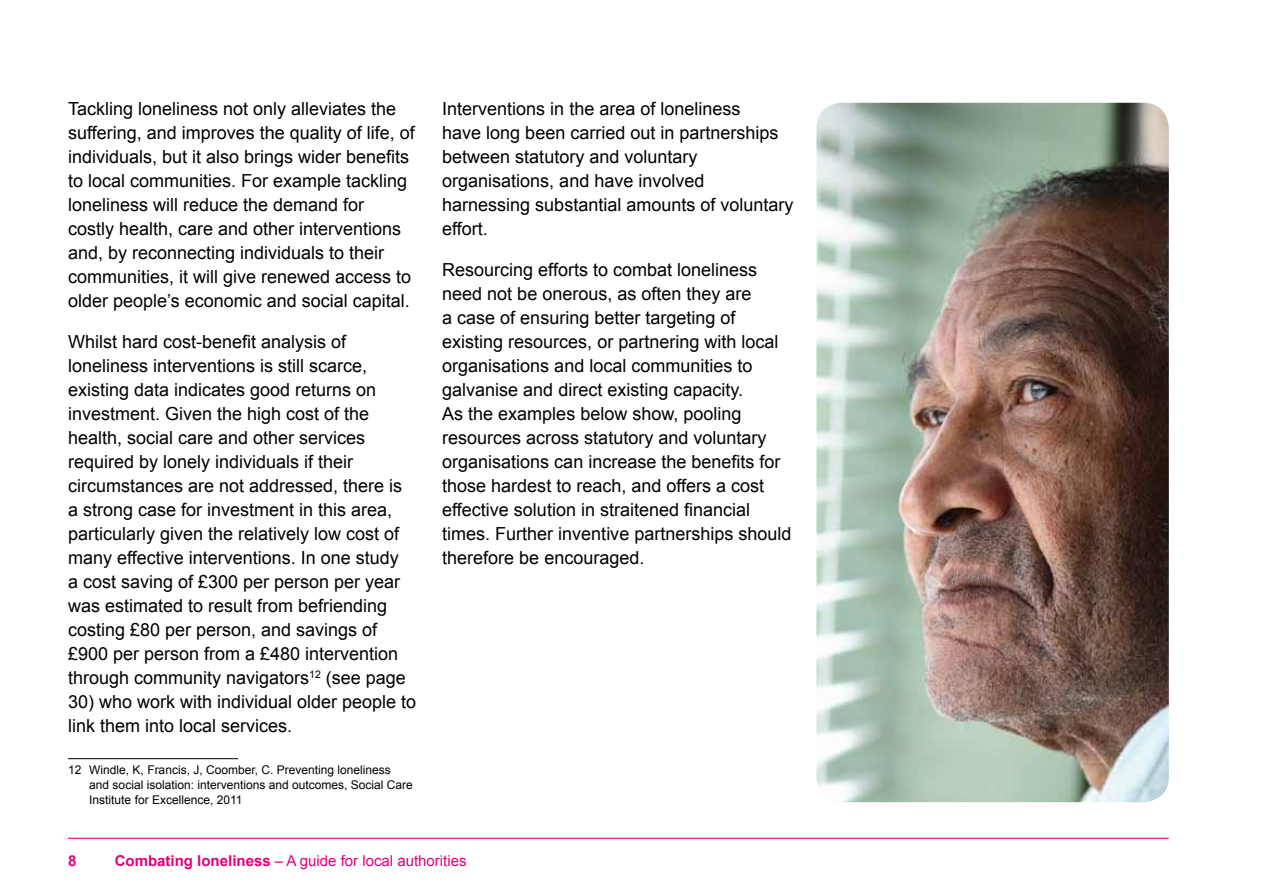
<style>
.page{position:relative;width:1263px;height:893px;background:#fff}
.page>*{position:absolute;margin:0;border:0;box-sizing:border-box;transform-origin:0 0}
.t1{font:18px/24px "Arial";color:#000}
.t2{font:15px "Arial";color:#e20177}
.t3{font:700 15px "Arial";color:#e20177}
.t4{font:12px/15px "Arial";color:#000}
.s1{font-weight:700}
</style>
<div class="page">
<hr style="left:68px;top:838px;width:1101px;height:1px;background:#e20177">
<hr style="left:68px;top:758px;width:170px;height:1px;background:#000">
<img style="left:816px;top:103px;width:353px;height:699px">
<p class="t1" style="left:68px;top:97px;width:348px">Tackling loneliness not only alleviates the suffering, and improves the quality of life, of individuals, but it also brings wider benefits to local communities. For example tackling loneliness will reduce the demand for<br>costly health, care and other interventions and, by reconnecting individuals to their communities, it will give renewed access to older people’s economic and social capital.</p>
<p class="t1" style="left:68px;top:330px;width:339px">Whilst hard cost-benefit analysis of loneliness interventions is still scarce, existing data indicates good returns on investment. Given the high cost of the health, social care and other services required by lonely individuals if their circumstances are not addressed, there is a strong case for investment in this area, particularly given the relatively low cost of many effective interventions. In one study a cost saving of £300 per person per year was estimated to result from befriending costing £80 per person, and savings of £900 per person from a £480 intervention through community navigators<sup>12</sup> (see page</p>
<p class="t1" style="left:68px;top:690px;width:350px">30) who work with individual older people to link them into local services.</p>
<p class="t4" style="left:89px;top:762px;width:325px;text-indent:-21px">12 Windle, K, Francis, J, Coomber, C. Preventing loneliness and social isolation: interventions and outcomes, Social Care<br>Institute for Excellence, 2011</p>
<p class="t1" style="left:442px;top:97px;width:353px">Interventions in the area of loneliness<br>have long been carried out in partnerships between statutory and voluntary organisations, and have involved harnessing substantial amounts of voluntary effort.</p>
<p class="t1" style="left:442px;top:258px;width:351px">Resourcing efforts to combat loneliness need not be onerous, as often they are<br>a case of ensuring better targeting of existing resources, or partnering with local organisations and local communities to galvanise and direct existing capacity.<br>As the examples below show, pooling resources across statutory and voluntary organisations can increase the benefits for those hardest to reach, and offers a cost effective solution in straitened financial times. Further inventive partnerships should therefore be encouraged.</p>
<p class="t3" style="left:68px;top:850px;width:10px">8</p>
<p class="t2" style="left:115px;top:850px;width:353px"><span class="s1">Combating loneliness</span> – A guide for local authorities</p>
</div>
